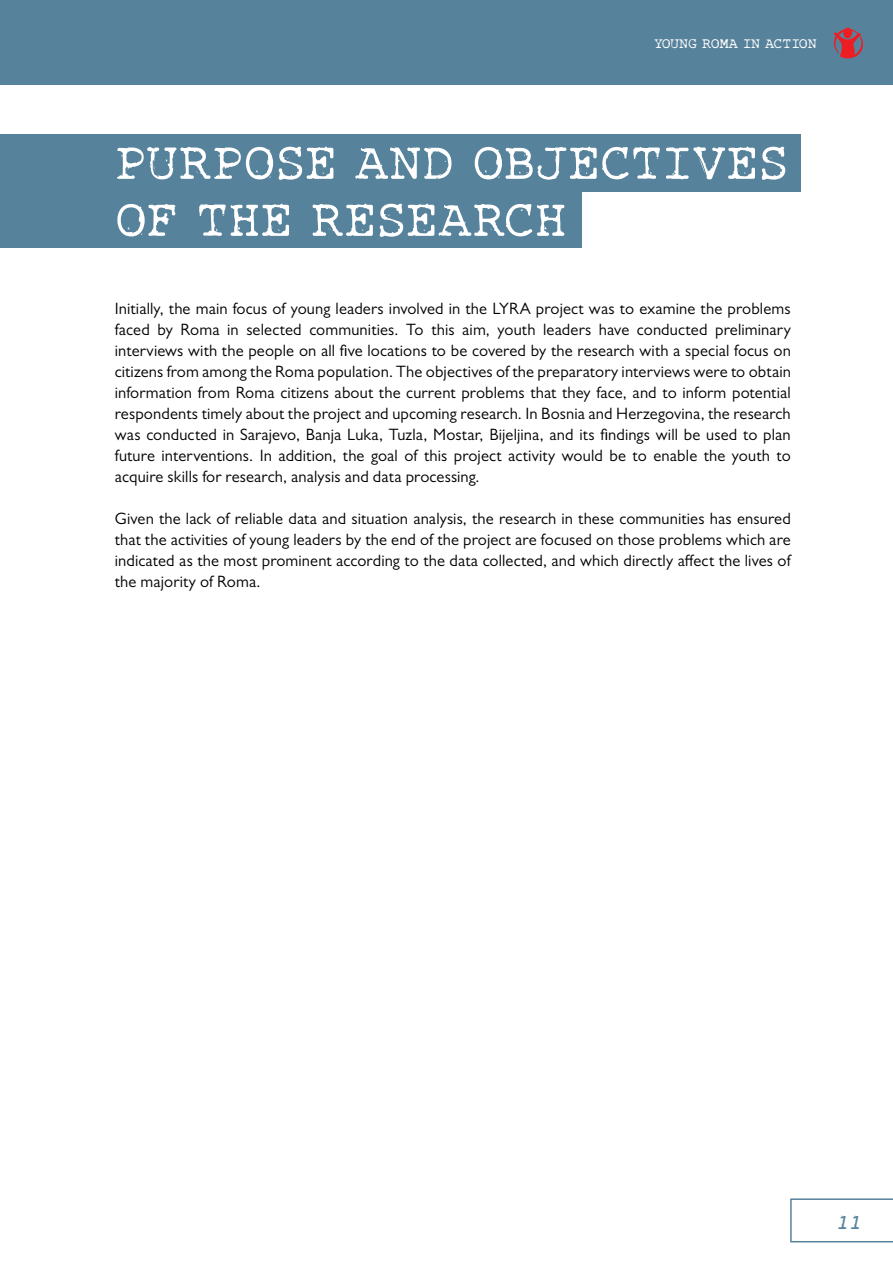
<style>
.page{position:relative;width:893px;height:1263px;background:#fff}
.page>*{position:absolute;margin:0;border:0;box-sizing:border-box;transform-origin:0 0}
.t1{font:54px "Rough Typewriter";letter-spacing:.015em;color:#fff}
.t2{font:italic 700 21px "Rough Typewriter";color:#57829b}
.t3{font:16.5px/21px "Gill Sans MT Pro";letter-spacing:.01em;color:#000;text-align:justify}
.t4{font:15px "Rough Typewriter";color:#fff}
</style>
<div class="page">
<div style="left:0;top:0;width:893px;height:85px;background:#57829b"></div>
<svg style="left:790px;top:1198px;width:103px;height:44px"></svg>
<svg style="left:833px;top:28px;width:30px;height:31px"></svg>
<div style="left:0;top:134px;width:801px;height:58px;background:#57829b"></div>
<div style="left:0;top:190px;width:581px;height:58px;background:#57829b"></div>
<p class="t4" style="left:654px;top:35px;width:121px">YOUNG ROMA IN ACTION</p>
<h1 class="t1" style="left:115px;top:131px;width:128px">PURPOSE</h1>
<h1 class="t1" style="left:355px;top:131px;width:34px">AND</h1>
<h1 class="t1" style="left:472px;top:131px;width:127px">OBJECTI</h1>
<h1 class="t1" style="left:693px;top:131px;width:64px">VES</h1>
<h1 class="t1" style="left:115px;top:188px;width:113px">OF THE</h1>
<h1 class="t1" style="left:311px;top:188px;width:66px">RESEA</h1>
<h1 class="t1" style="left:473px;top:188px;width:62px">RCH</h1>
<p class="t3" style="left:115px;top:298px;width:678px">Initially, the main focus of young leaders involved in the LYRA project was to examine the problems faced by Roma in selected communities. To this aim, youth leaders have conducted preliminary interviews with the people on all five locations to be covered by the research with a special focus on citizens from among the Roma population. The objectives of the preparatory interviews were to obtain information from Roma citizens about the current problems that they face, and to inform potential respondents timely about the project and upcoming research. In Bosnia and Herzegovina, the research was conducted in Sarajevo, Banja Luka, Tuzla, Mostar, Bijeljina, and its findings will be used to plan future interventions. In addition, the goal of this project activity would be to enable the youth to acquire skills for research, analysis and data processing.</p>
<p class="t3" style="left:115px;top:508px;width:677px">Given the lack of reliable data and situation analysis, the research in these communities has ensured that the activities of young leaders by the end of the project are focused on those problems which are indicated as the most prominent according to the data collected, and which directly affect the lives of the majority of Roma.</p>
<p class="t2" style="left:836px;top:1210px;width:27px">11</p>
</div>
